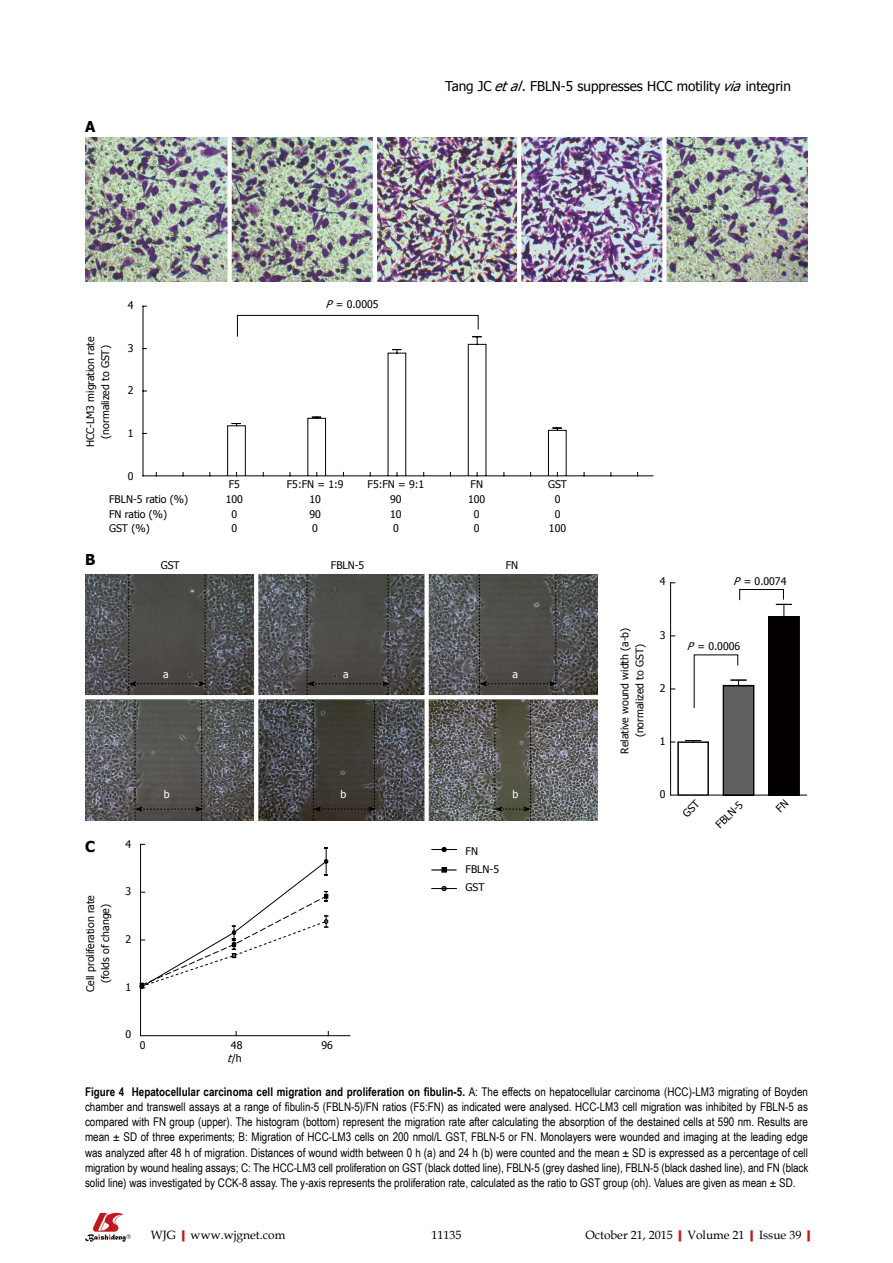
<style>
.page{position:relative;width:893px;height:1263px;background:#fff}
.page>*{position:absolute;margin:0;border:0;box-sizing:border-box;transform-origin:0 0}
.t1{font:700 15px "Tahoma";color:#000}
.t2{font:13.5px "Tahoma";color:#000}
.t3{font:12px/15px "Arial Narrow";color:#000;text-align:justify}
.t4{font:12px "Book Antiqua";color:#000}
.t5{font:10.5px/15px "Tahoma";color:#000;text-align:center}
.t6{font:10.5px "Tahoma";color:#fff}
.s1{font-style:italic}
.s2{font-weight:700}
.s3{font-weight:700;color:#c01920}
</style>
<div class="page">
<svg style="left:85px;top:1213px;width:46px;height:29px"></svg>
<img style="left:85px;top:137px;width:723px;height:144px">
<div style="left:227px;top:134px;width:5px;height:151px;background:#fff"></div>
<hr style="left:373px;top:134px;width:4px;height:151px;background:#fff">
<hr style="left:517px;top:134px;width:4px;height:151px;background:#fff">
<svg style="left:662px;top:137px;width:4px;height:145px"></svg>
<svg style="left:143px;top:306px;width:510px;height:170px"></svg>
<svg style="left:237px;top:315px;width:242px;height:22px"></svg>
<img style="left:85px;top:574px;width:512px;height:247px">
<svg style="left:254px;top:574px;width:4px;height:247px"></svg>
<svg style="left:85px;top:695px;width:513px;height:4px"></svg>
<div style="left:424px;top:571px;width:5px;height:255px;background:#fff"></div>
<svg style="left:128px;top:575px;width:78px;height:245px;background:#52514d"></svg>
<svg style="left:307px;top:575px;width:82px;height:245px;background:#484642"></svg>
<svg style="left:479px;top:575px;width:78px;height:245px;background:#585852"></svg>
<hr style="left:678px;top:742px;width:1px;height:52px;background:#000">
<hr style="left:678px;top:742px;width:30px;height:1px;background:#000">
<hr style="left:708px;top:742px;width:1px;height:52px;background:#000">
<svg style="left:686px;top:740px;width:15px;height:2px"></svg>
<div style="left:723px;top:686px;width:31px;height:109px;background:#606060"></div>
<div style="left:723px;top:685px;width:31px;height:111px;border:1px solid #000"></div>
<hr style="left:723px;top:685px;width:30px;height:1px;background:#000">
<div style="left:769px;top:617px;width:30px;height:178px;background:#040000"></div>
<div style="left:768px;top:616px;width:31px;height:180px;border:1px solid #000"></div>
<hr style="left:769px;top:617px;width:1px;height:177px;background:#000">
<hr style="left:769px;top:617px;width:30px;height:1px;background:#000">
<hr style="left:799px;top:617px;width:1px;height:177px;background:#000">
<hr style="left:671px;top:795px;width:136px;height:1px;background:#000">
<hr style="left:670px;top:583px;width:1px;height:212px;background:#000">
<svg style="left:694px;top:654px;width:52px;height:54px"></svg>
<svg style="left:739px;top:589px;width:52px;height:28px"></svg>
<hr style="left:141px;top:1035px;width:209px;height:1px;background:#000">
<hr style="left:140px;top:844px;width:1px;height:192px;background:#000">
<svg style="left:141px;top:844px;width:187px;height:145px"></svg>
<svg style="left:432px;top:886px;width:25px;height:5px"></svg>
<svg style="left:432px;top:847px;width:24px;height:5px"></svg>
<svg style="left:432px;top:868px;width:24px;height:4px"></svg>
<p class="t1" style="left:85px;top:116px;width:12px">A</p>
<p class="t5" style="left:82px;top:447px;width:112px;rotate:-90deg">HCC-LM3 migration rate (normalized to GST)</p>
<p class="t5" style="left:128px;top:297px;width:7px">4</p>
<p class="t5" style="left:128px;top:340px;width:7px">3</p>
<p class="t5" style="left:128px;top:382px;width:7px">2</p>
<p class="t5" style="left:128px;top:425px;width:7px">1</p>
<p class="t5" style="left:128px;top:468px;width:7px">0</p>
<p class="t2" style="left:445px;top:77px;width:347px">Tang JC <span class="s1">etal</span>. FBLN-5 suppresses HCC motility <span class="s1">via</span> integrin</p>
<p class="t5" style="left:325px;top:297px;width:55px"><span class="s1">P</span> = 0.0005</p>
<p class="t5" style="left:229px;top:476px;width:13px">F5</p>
<p class="t5" style="left:287px;top:476px;width:58px">F5:FN = 1:9</p>
<p class="t5" style="left:368px;top:476px;width:58px">F5:FN = 9:1</p>
<p class="t5" style="left:470px;top:476px;width:14px">FN</p>
<p class="t5" style="left:548px;top:476px;width:20px">GST</p>
<p class="t1" style="left:85px;top:549px;width:12px">B</p>
<p class="t5" style="left:109px;top:491px;width:81px">FBLN-5 ratio (%)</p>
<p class="t5" style="left:226px;top:491px;width:19px">100</p>
<p class="t5" style="left:309px;top:491px;width:13px">10</p>
<p class="t5" style="left:390px;top:491px;width:13px">90</p>
<p class="t5" style="left:468px;top:491px;width:19px">100</p>
<p class="t5" style="left:555px;top:491px;width:7px">0</p>
<p class="t5" style="left:109px;top:506px;width:60px">FN ratio (%)</p>
<p class="t5" style="left:232px;top:506px;width:7px">0</p>
<p class="t5" style="left:309px;top:506px;width:13px">90</p>
<p class="t5" style="left:390px;top:506px;width:13px">10</p>
<p class="t5" style="left:474px;top:506px;width:7px">0</p>
<p class="t5" style="left:555px;top:506px;width:7px">0</p>
<p class="t5" style="left:109px;top:520px;width:42px">GST (%)</p>
<p class="t5" style="left:232px;top:520px;width:7px">0</p>
<p class="t5" style="left:312px;top:520px;width:7px">0</p>
<p class="t5" style="left:393px;top:520px;width:7px">0</p>
<p class="t5" style="left:474px;top:520px;width:7px">0</p>
<p class="t5" style="left:549px;top:520px;width:19px">100</p>
<p class="t5" style="left:161px;top:557px;width:20px">GST</p>
<p class="t5" style="left:331px;top:557px;width:35px">FBLN-5</p>
<p class="t5" style="left:506px;top:557px;width:14px">FN</p>
<p class="t6" style="left:163px;top:667px;width:7px">a</p>
<p class="t6" style="left:343px;top:667px;width:7px">a</p>
<p class="t6" style="left:512px;top:667px;width:7px">a</p>
<p class="t6" style="left:164px;top:787px;width:7px">b</p>
<p class="t6" style="left:341px;top:787px;width:7px">b</p>
<p class="t6" style="left:512px;top:787px;width:7px">b</p>
<p class="t1" style="left:85px;top:836px;width:12px">C</p>
<p class="t5" style="left:82px;top:992px;width:98px;rotate:-90deg">Cell proliferation rate (folds of change)</p>
<p class="t5" style="left:125px;top:836px;width:7px">4</p>
<p class="t5" style="left:125px;top:883px;width:7px">3</p>
<p class="t5" style="left:125px;top:931px;width:7px">2</p>
<p class="t5" style="left:125px;top:979px;width:7px">1</p>
<p class="t5" style="left:125px;top:1026px;width:7px">0</p>
<p class="t5" style="left:140px;top:1037px;width:7px">0</p>
<p class="t5" style="left:231px;top:1037px;width:13px">48</p>
<p class="t5" style="left:321px;top:1037px;width:13px">96</p>
<p class="t5" style="left:227px;top:1050px;width:16px"><span class="s1">t</span>/ h</p>
<p class="t5" style="left:466px;top:842px;width:35px;line-height:18px;text-align:left">FN<br>FBLN-5<br>GST</p>
<p class="t5" style="left:660px;top:573px;width:7px">4</p>
<p class="t5" style="left:617px;top:754px;width:127px;rotate:-90deg">Relative wound width (a-b) (normalized to GST)</p>
<p class="t5" style="left:660px;top:627px;width:7px">3</p>
<p class="t5" style="left:660px;top:680px;width:7px">2</p>
<p class="t5" style="left:660px;top:733px;width:7px">1</p>
<p class="t5" style="left:660px;top:786px;width:7px">0</p>
<p class="t5" style="left:733px;top:573px;width:55px"><span class="s1">P</span> = 0.0074</p>
<p class="t5" style="left:687px;top:638px;width:55px"><span class="s1">P</span> = 0.0006</p>
<p class="t5" style="left:712px;top:821px;width:35px;rotate:-45deg">FBLN-5</p>
<p class="t3" style="left:85px;top:1084px;width:725px"><span class="s2">Figure 4 hepatocellular carcinoma cell migration and proliferation on fibulin-5.</span> A: The effects on hepatocellular carcinoma (HCC)-LM3 migrating of Boyden chamber and transwell assays at a range of fibulin-5 (FBLN-5)/FN ratios (F5:FN) as indicated were analysed. HCC-LM3 cell migration was inhibited by FBLN-5 as compared with FN group (upper). The histogram (bottom) represent the migration rate after calculating the absorption of the destained cells at 590 nm. Results are mean ± SD of three experiments; B: Migration of HCC-LM3 cells on 200 nmol/L GST, FBLN-5 or FN. Monolayers were wounded and imaging at the leading edge was analyzed after 48 h of migration. Distances of wound width between 0 h (a) and 24 h (b) were counted and the mean ± SD is expressed as a percentage of cell migration by wound healing assays; C: The HCC-LM3 cell proliferation on GST (black dotted line), FBLN-5 (grey dashed line), FBLN-5 (black dashed line), and FN (black solid line) was investigated by CCK-8 assay. The y-axis represents the proliferation rate, calculated as the ratio to GST group (oh). Values are given as mean ± SD.</p>
<p class="t4" style="left:151px;top:1226px;width:136px">WJG<span class="s3">|</span>www.wjgnet.com</p>
<p class="t4" style="left:431px;top:1226px;width:31px">11135</p>
<p class="t4" style="left:585px;top:1226px;width:232px">October 21, 2015<span class="s3">|</span>Volume 21<span class="s3">|</span>Issue 39<span class="s3">|</span></p>
</div>
